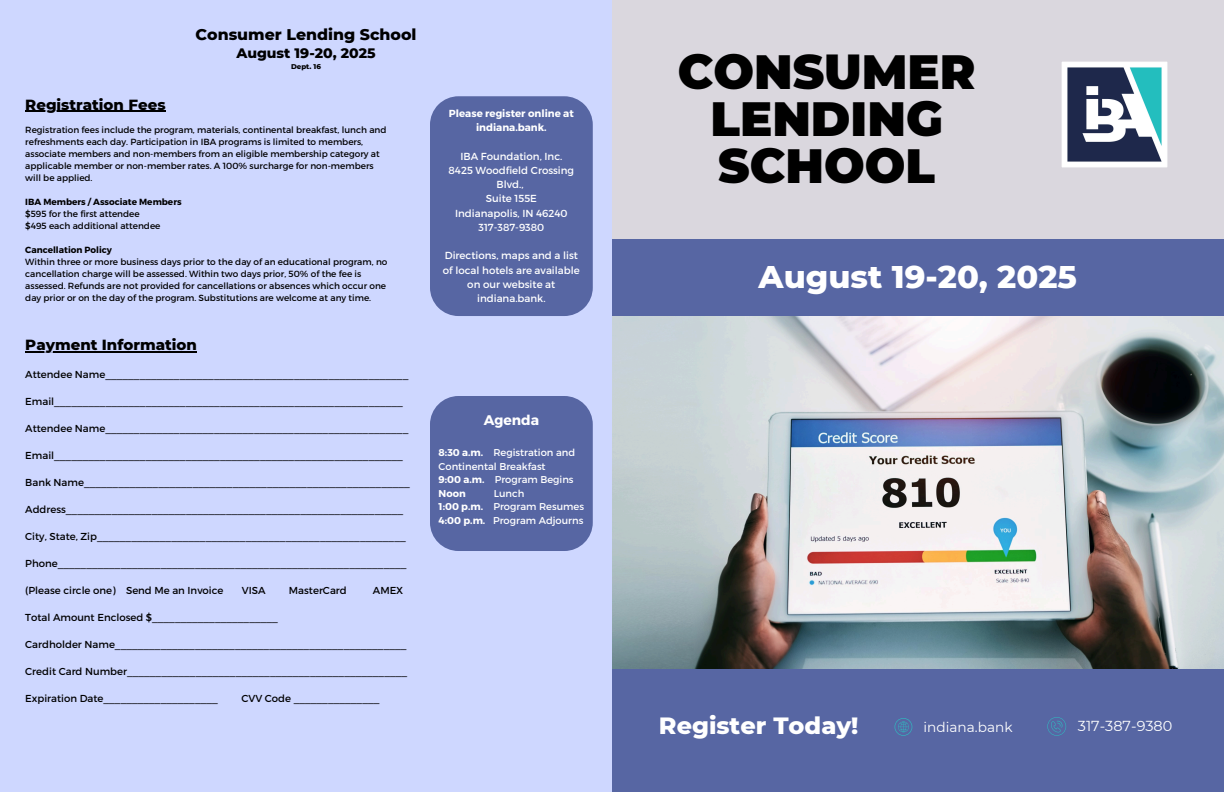
<style>
.page{position:relative;width:1224px;height:792px;background:#fff}
.page>*{position:absolute;margin:0;border:0;box-sizing:border-box;transform-origin:0 0}
.t1{font:900 48px/47.2px "Montserrat";color:#000;text-align:center}
.t2{font:800 32px "Montserrat";color:#fff}
.t3{font:800 24px "Montserrat";color:#fff}
.t4{font:800 15.8px "Montserrat";color:#000}
.t5{font:800 15px "Montserrat";color:#000}
.t6{font:14.5px "Montserrat";color:#fff}
.t7{font:800 14px "Montserrat";color:#000}
.t8{font:700 13.9px "Montserrat";color:#fff}
.t9{font:13.7px "Montserrat";color:#fff}
.t10{font:10.2px/14.2px "Montserrat";color:#fff;text-align:center}
.t11{font:700 10.2px/14.2px "Montserrat";color:#fff;text-align:center}
.t12{font:10.1px "Montserrat";color:#000}
.t13{font:9.9px/13.5px "Montserrat";color:#fff}
.t14{font:700 9.9px "Montserrat";color:#fff}
.t15{font:8.9px/12px "Montserrat";color:#000}
.t16{font:700 8.9px "Montserrat";color:#000}
.t17{font:800 7px "Montserrat";color:#000}
.s1{font-weight:700}
</style>
<div class="page">
<div style="left:0;top:0;width:612px;height:792px;background:#ced7ff"></div>
<div style="left:430px;top:96px;width:163px;height:220px;background:#5766a3"></div>
<div style="left:612px;top:0;width:612px;height:284px;background:#dad7de"></div>
<div style="left:612px;top:240px;width:612px;height:552px;background:#5766a3"></div>
<div style="left:430px;top:396px;width:163px;height:155px;background:#5766a3;border-radius:28px"></div>
<img style="left:1061px;top:61px;width:107px;height:107px">
<img style="left:612px;top:316px;width:611px;height:353px">
<hr style="left:25px;top:351px;width:172px;height:1px;background:#000">
<hr style="left:25px;top:111px;width:141px;height:1px;background:#000">
<svg style="left:895px;top:718px;width:17px;height:18px"></svg>
<svg style="left:1047px;top:717px;width:19px;height:19px"></svg>
<p class="t4" style="left:196px;top:25px;width:222px">Consumer Lending School</p>
<p class="t7" style="left:236px;top:45px;width:141px">August 19-20, 2025</p>
<p class="t17" style="left:291px;top:62px;width:31px">Dept. 16</p>
<p class="t1" style="left:678px;top:48px;width:299px">CONSUMER<br>LENDING<br>SCHOOL</p>
<h5 class="t5" style="left:25px;top:95px;width:142px">Registration Fees</h5>
<p class="t15" style="left:25px;top:124px;width:363px">Registration fees include the program, materials, continental breakfast, lunch and refreshments each day. Participation in IBA programs is limited to members, associate members and non-members from an eligible membership category at applicable member or non-member rates. A 100% surcharge for non-members will be applied.</p>
<p class="t16" style="left:25px;top:196px;width:158px">IBA Members / Associate Members</p>
<p class="t15" style="left:25px;top:208px;width:116px">$595 for the first attendee</p>
<p class="t15" style="left:25px;top:220px;width:137px">$495 each additional attendee</p>
<h1 class="t16" style="left:25px;top:244px;width:88px">Cancellation Policy</h1>
<p class="t15" style="left:25px;top:256px;width:364px">Within three or more business days prior to the day of an educational program, no cancellation charge will be assessed. Within two days prior, 50% of the fee is assessed. Refunds are not provided for cancellations or absences which occur one day prior or on the day of the program. Substitutions are welcome at any time.</p>
<h4 class="t11" style="left:449px;top:106px;width:126px">Please register online at indiana.bank.</h4>
<p class="t10" style="left:460px;top:149px;width:103px">IBA Foundation, Inc.</p>
<p class="t10" style="left:449px;top:163px;width:127px">8425 Woodfield Crossing<br>Blvd.,</p>
<p class="t10" style="left:486px;top:191px;width:53px">Suite 155E</p>
<p class="t10" style="left:455px;top:206px;width:114px">Indianapolis, IN 46240</p>
<p class="t10" style="left:479px;top:220px;width:67px">317-387-9380</p>
<p class="t10" style="left:443px;top:248px;width:138px">Directions, maps and a list of local hotels are available on our website at indiana.bank.</p>
<p class="t2" style="left:759px;top:257px;width:320px">August 19-20, 2025</p>
<p class="t5" style="left:25px;top:336px;width:173px">Payment Information</p>
<h4 class="t12" style="left:25px;top:367px;width:385px">Attendee Name_____________________________________________________</h4>
<p class="t12" style="left:25px;top:394px;width:379px">Email_____________________________________________________________</p>
<p class="t12" style="left:25px;top:421px;width:385px">Attendee Name_____________________________________________________</p>
<p class="t12" style="left:25px;top:448px;width:379px">Email_____________________________________________________________</p>
<p class="t12" style="left:25px;top:475px;width:386px">Bank Name_________________________________________________________</p>
<p class="t12" style="left:25px;top:502px;width:379px">Address___________________________________________________________</p>
<p class="t12" style="left:25px;top:529px;width:382px">City, State, Zip______________________________________________________</p>
<h6 class="t12" style="left:25px;top:556px;width:383px">Phone_____________________________________________________________</h6>
<p class="t12" style="left:25px;top:583px;width:200px">(Please circle one) Send Me an Invoice</p>
<p class="t12" style="left:242px;top:583px;width:25px">VISA</p>
<p class="t12" style="left:289px;top:583px;width:59px">MasterCard</p>
<p class="t12" style="left:373px;top:583px;width:32px">AMEX</p>
<p class="t12" style="left:25px;top:610px;width:254px">Total Amount Enclosed $______________________</p>
<p class="t12" style="left:25px;top:637px;width:383px">Cardholder Name___________________________________________________</p>
<p class="t12" style="left:25px;top:664px;width:383px">Credit Card Number_________________________________________________</p>
<p class="t12" style="left:25px;top:691px;width:194px">Expiration Date____________________</p>
<p class="t12" style="left:241px;top:691px;width:140px">CVV Code _______________</p>
<p class="t8" style="left:484px;top:411px;width:57px">Agenda</p>
<p class="t13" style="left:439px;top:445px;width:138px"><span class="s1">8:30 a.m.</span> Registration and<br>Continental Breakfast</p>
<p class="t13" style="left:439px;top:472px;width:136px"><span class="s1">9:00 a.m.</span> Program Begins</p>
<p class="t14" style="left:439px;top:487px;width:29px">Noon</p>
<p class="t13" style="left:494px;top:486px;width:32px">Lunch</p>
<p class="t13" style="left:439px;top:499px;width:147px"><span class="s1">1:00 p.m.</span> Program Resumes</p>
<p class="t13" style="left:439px;top:513px;width:146px"><span class="s1">4:00 p.m.</span> Program Adjourns</p>
<h2 class="t3" style="left:659px;top:711px;width:201px">Register Today!</h2>
<p class="t9" style="left:924px;top:718px;width:90px">indiana.bank</p>
<h3 class="t6" style="left:1078px;top:717px;width:96px">317-387-9380</h3>
</div>
